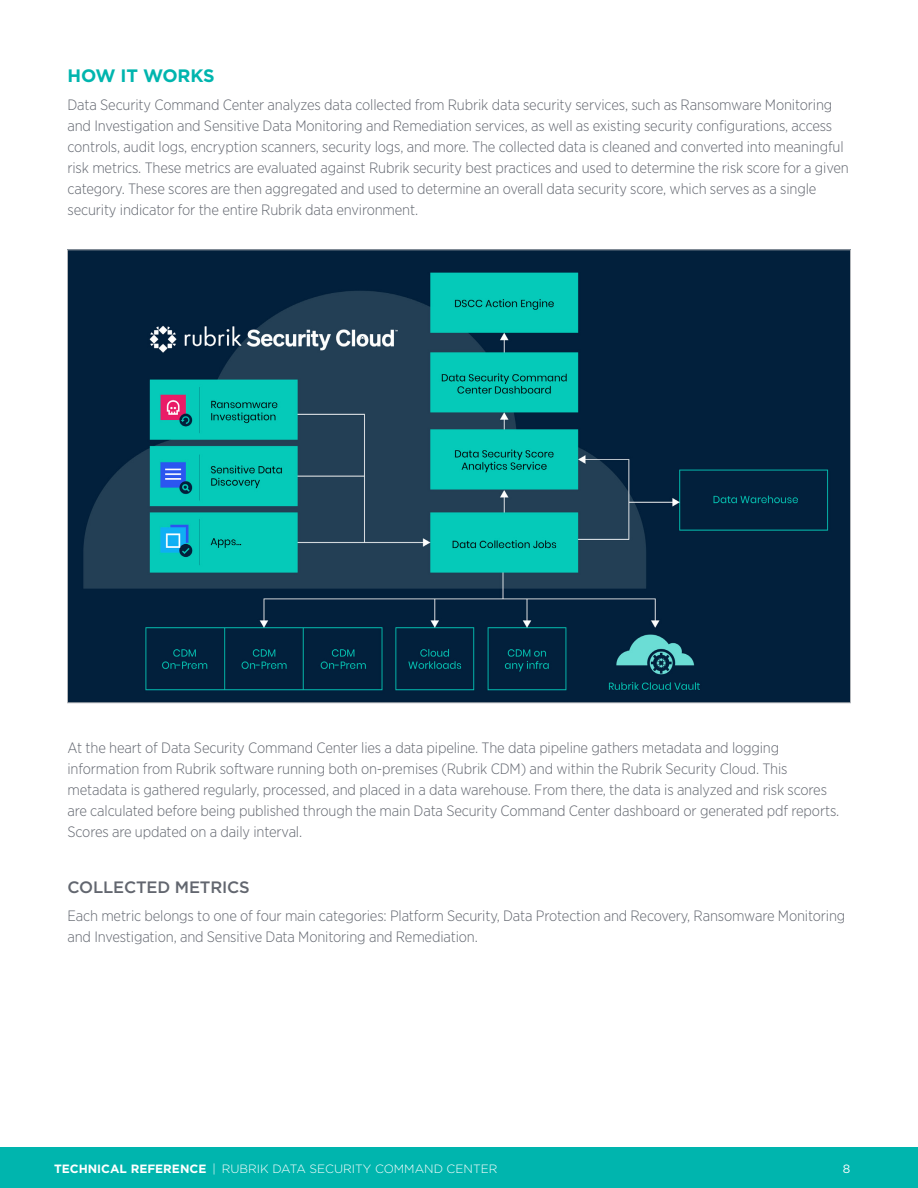
<style>
.page{position:relative;width:918px;height:1188px;background:#fff}
.page>*{position:absolute;margin:0;border:0;box-sizing:border-box;transform-origin:0 0}
.t1{font:700 18px "Gotham";letter-spacing:-.02em;color:#00b5ae}
.t2{font:500 16.5px "Gotham";letter-spacing:-.01em;color:#62666f}
.txt{font:300 15px/21px "Gotham Narrow";letter-spacing:-.01em;color:#62666f}
.t3{font:300 12px "Gotham";color:#fff}
.t4{font:12px "Gotham";color:#fff}
.s1{font-weight:700}
</style>
<div class="page">
<div style="left:0;top:1148px;width:918px;height:40px;background:#00b5ae"></div>
<img style="left:69px;top:252px;width:780px;height:449px">
<h1 class="t1" style="left:68px;top:64px;width:149px">HOW IT WORKS</h1>
<p class="txt" style="left:68px;top:94px;width:783px">Data Security Command Center analyzes data collected from Rubrik data security services, such as Ransomware Monitoring and Investigation and Sensitive Data Monitoring and Remediation services, as well as existing security configurations, access controls, audit logs, encryption scanners, security logs, and more. The collected data is cleaned and converted into meaningful risk metrics. These metrics are evaluated against Rubrik security best practices and used to determine the risk score for a given category. These scores are then aggregated and used to determine an overall data security score, which serves as a single security indicator for the entire Rubrik data environment.</p>
<p class="txt" style="left:68px;top:737px;width:773px">At the heart of Data Security Command Center lies a data pipeline. The data pipeline gathers metadata and logging information from Rubrik software running both on-premises (Rubrik CDM) and within the Rubrik Security Cloud. This metadata is gathered regularly, processed, and placed in a data warehouse. From there, the data is analyzed and risk scores are calculated before being published through the main Data Security Command Center dashboard or generated pdf reports.<br>Scores are updated on a daily interval.</p>
<h2 class="t2" style="left:68px;top:877px;width:184px">COLLECTED METRICS</h2>
<p class="txt" style="left:68px;top:905px;width:779px">Each metric belongs to one of four main categories: Platform Security, Data Protection and Recovery, Ransomware Monitoring and Investigation, and Sensitive Data Monitoring and Remediation.</p>
<p class="t3" style="left:54px;top:1161px;width:441px"><span class="s1">TECHNICAL REFERENCE</span> | RUBRIK DATA SECURITY COMMAND CENTER</p>
<p class="t4" style="left:843px;top:1161px;width:9px">8</p>
</div>
